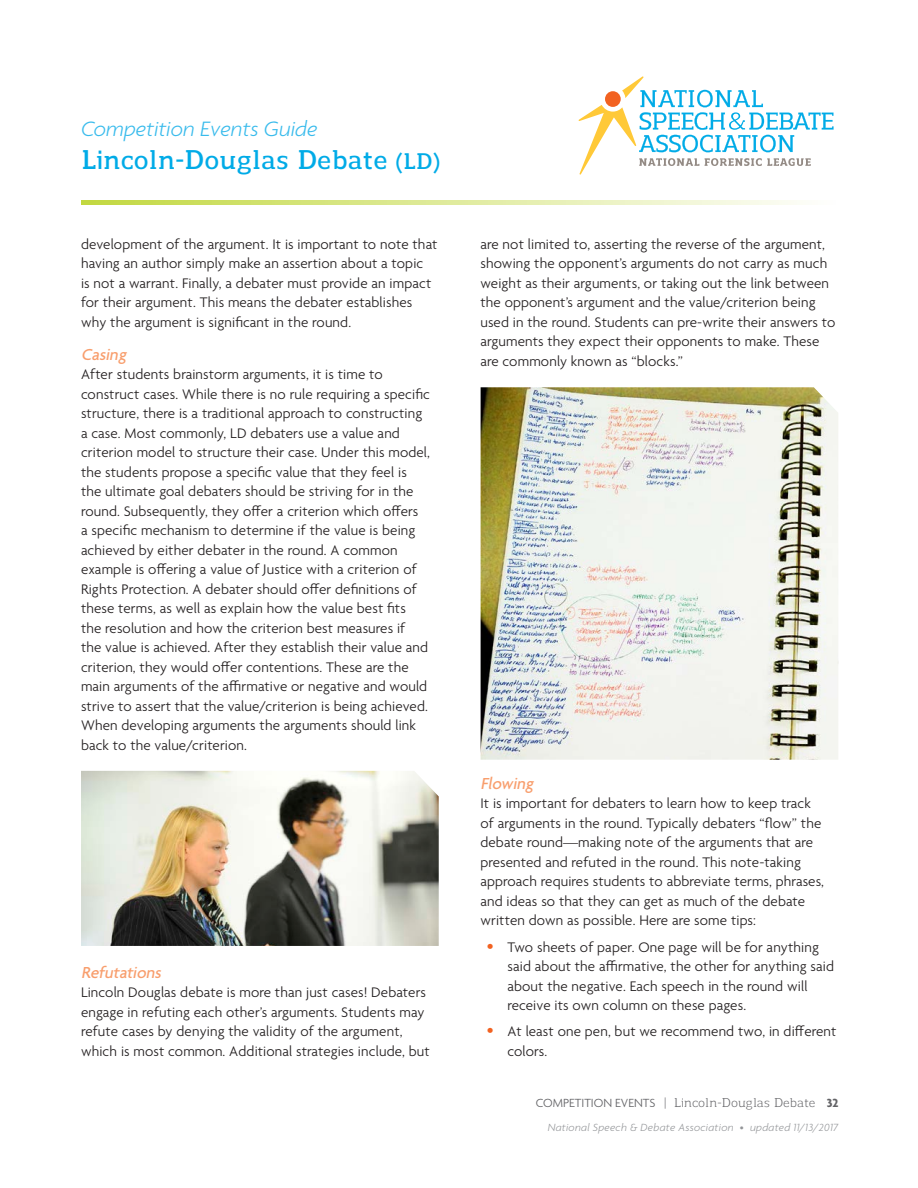
<style>
.page{position:relative;width:918px;height:1188px;background:#fff}
.page>*{position:absolute;margin:0;border:0;box-sizing:border-box;transform-origin:0 0}
.t1{font:600 27px "Regan Slab";color:#00abe7}
.t2{font:italic 300 22.5px "Agenda";color:#39bbec}
.t3{font:italic 500 17.25px "Agenda";color:#f89e6d}
.t4{font:300 15px/19.5px "Agenda";letter-spacing:.01em;color:#231f20}
.t5{font:12.75px "Regan Slab";letter-spacing:-.01em;color:#636366}
.t6{font:italic 300 11.25px "Agenda";letter-spacing:.025em;color:#939598}
.s1{font-size:22.5px}
.s2{font-family:"Times";font-weight:700;font-size:18px;color:#f26221}
.s3{font-family:"Agenda";font-weight:300}
.s4{font-family:"Agenda";font-weight:700}
.s5{font-style:normal}
</style>
<div class="page">
<svg style="left:81px;top:200px;width:716px;height:5px;background:#deea99"></svg>
<svg style="left:579px;top:76px;width:255px;height:99px"></svg>
<img style="left:81px;top:771px;width:358px;height:175px">
<img style="left:481px;top:387px;width:357px;height:373px">
<p class="t2" style="left:81px;top:115px;width:238px">Competition Events Guide</p>
<p class="t1" style="left:81px;top:139px;width:361px">Lincoln-Douglas Debate <span class="s1">(LD)</span></p>
<p class="t4" style="left:81px;top:235px;width:358px">development of the argument. It is important to note that having an author simply make an assertion about a topic<br>is not a warrant. Finally, a debater must provide an impact for their argument. This means the debater establishes why the argument is significant in the round.</p>
<p class="t3" style="left:81px;top:345px;width:50px">Casing</p>
<p class="t4" style="left:81px;top:366px;width:351px">After students brainstorm arguments, it is time to construct cases. While there is no rule requiring a specific structure, there is a traditional approach to constructing a case. Most commonly, LD debaters use a value and criterion model to structure their case. Under this model, the students propose a specific value that they feel is the ultimate goal debaters should be striving for in the round. Subsequently, they offer a criterion which offers<br>a specific mechanism to determine if the value is being achieved by either debater in the round. A common example is offering a value of Justice with a criterion of Rights Protection. A debater should offer definitions of these terms, as well as explain how the value best fits<br>the resolution and how the criterion best measures if<br>the value is achieved. After they establish their value and criterion, they would offer contentions. These are the main arguments of the affirmative or negative and would strive to assert that the value/criterion is being achieved.<br>When developing arguments the arguments should link back to the value/criterion.</p>
<p class="t3" style="left:81px;top:963px;width:85px">Refutations</p>
<p class="t4" style="left:81px;top:984px;width:350px">Lincoln Douglas debate is more than just cases! Debaters engage in refuting each other’s arguments. Students may refute cases by denying the validity of the argument, which is most common. Additional strategies include, but</p>
<p class="t4" style="left:480px;top:235px;width:356px">are not limited to, asserting the reverse of the argument, showing the opponent’s arguments do not carry as much weight as their arguments, or taking out the link between the opponent’s argument and the value/criterion being used in the round. Students can pre-write their answers to arguments they expect their opponents to make. These are commonly known as “blocks.”</p>
<p class="t3" style="left:480px;top:774px;width:58px">Flowing</p>
<p class="t4" style="left:480px;top:795px;width:345px">It is important for debaters to learn how to keep track of arguments in the round. Typically debaters “flow” the debate round—making note of the arguments that are presented and refuted in the round. This note-taking approach requires students to abbreviate terms, phrases, and ideas so that they can get as much of the debate written down as possible. Here are some tips:</p>
<p class="t4" style="left:507px;top:938px;width:328px;text-indent:-20px"><span class="s2">•</span> Two sheets of paper. One page will be for anything said about the affirmative, the other for anything said about the negative. Each speech in the round will receive its own column on these pages.</p>
<p class="t4" style="left:507px;top:1023px;width:330px;text-indent:-20px"><span class="s2">•</span> At least one pen, but we recommend two, in different colors.</p>
<p class="t5" style="left:536px;top:1094px;width:304px"><span class="s3">COMPETITION EVENTS</span> | Lincoln-Douglas Debate <span class="s4">32</span></p>
<p class="t6" style="left:548px;top:1121px;width:292px">National Speech &amp; Debate Association <span class="s5">•</span> updated 11/13/2017</p>
</div>
